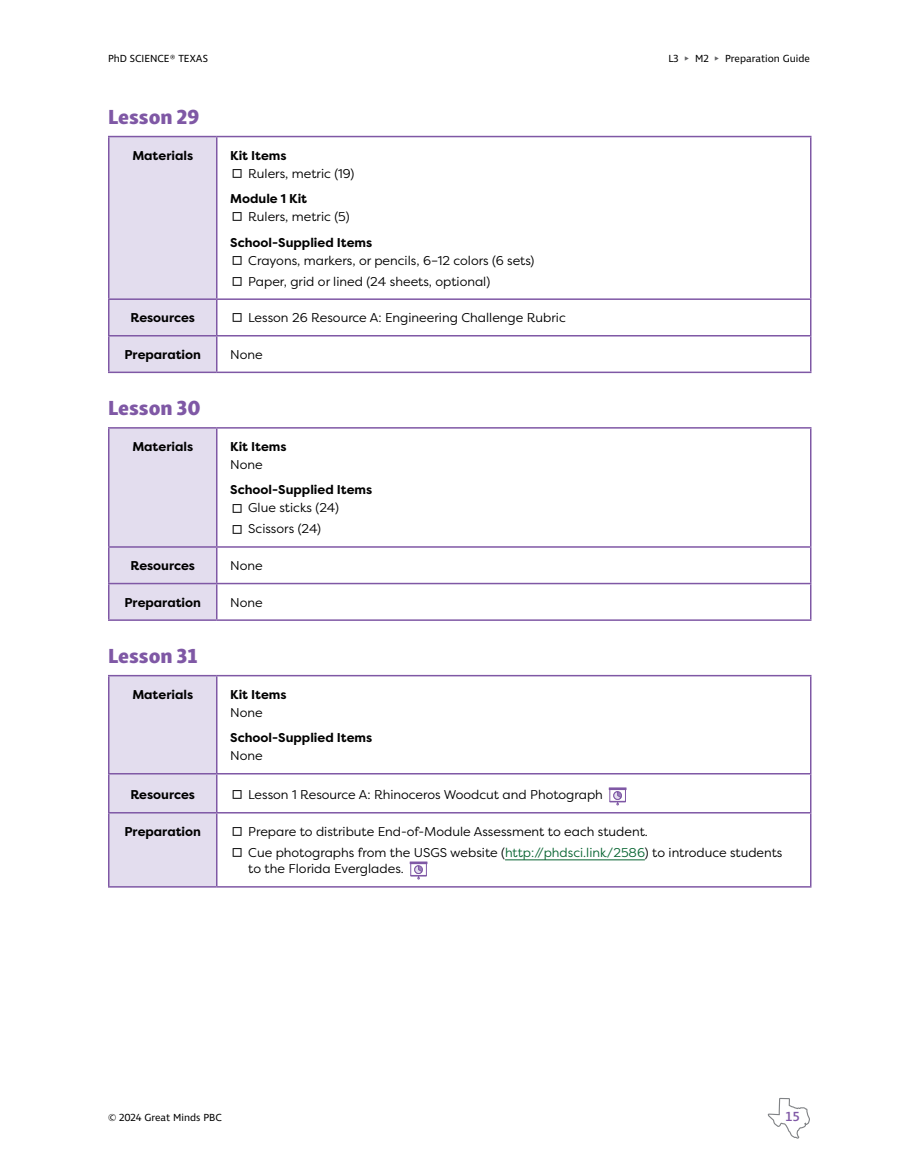
<style>
.page{position:relative;width:918px;height:1175px;background:#fff}
.page>*{position:absolute;margin:0;border:0;box-sizing:border-box;transform-origin:0 0}
.t1{font:33px "Skolar Sans Latn";color:#000}
.t2{font:21px "Skolar Sans Latn Eb";color:#7f58a5}
.t3{font:500 13.5px "Ingra";color:#7f58a5}
.t4{font:12.75px/16.5px "Filson Pro";color:#000}
.t5{font:700 12.75px "Filson Pro";color:#000}
.t6{font:10.5px "Ingra";color:#000}
.s1{color:#636466}
.s2{font-family:"Skolar Sans Latn";font-size:33px}
.s3{color:#096532}
</style>
<div class="page">
<div style="left:110px;top:137px;width:106px;height:234px;background:#e3ddee"></div>
<hr style="left:108px;top:136px;width:109px;height:1px;background:#7f58a5">
<hr style="left:108px;top:137px;width:2px;height:161px;background:#7f58a5">
<hr style="left:217px;top:136px;width:595px;height:1px;background:#7f58a5">
<hr style="left:810px;top:137px;width:2px;height:161px;background:#7f58a5">
<hr style="left:108px;top:298px;width:109px;height:2px;background:#7f58a5">
<hr style="left:108px;top:300px;width:2px;height:35px;background:#7f58a5">
<hr style="left:217px;top:298px;width:595px;height:2px;background:#7f58a5">
<hr style="left:810px;top:300px;width:2px;height:35px;background:#7f58a5">
<hr style="left:108px;top:335px;width:109px;height:1px;background:#7f58a5">
<hr style="left:108px;top:336px;width:2px;height:35px;background:#7f58a5">
<hr style="left:217px;top:335px;width:595px;height:1px;background:#7f58a5">
<hr style="left:810px;top:336px;width:2px;height:35px;background:#7f58a5">
<hr style="left:108px;top:371px;width:109px;height:2px;background:#7f58a5">
<hr style="left:217px;top:371px;width:595px;height:2px;background:#7f58a5">
<hr style="left:216px;top:137px;width:2px;height:161px;background:#7f58a5">
<hr style="left:216px;top:300px;width:2px;height:35px;background:#7f58a5">
<hr style="left:216px;top:336px;width:2px;height:35px;background:#7f58a5">
<div style="left:110px;top:428px;width:106px;height:191px;background:#e3ddee"></div>
<hr style="left:108px;top:427px;width:109px;height:1px;background:#7f58a5">
<hr style="left:108px;top:428px;width:2px;height:118px;background:#7f58a5">
<hr style="left:217px;top:427px;width:595px;height:1px;background:#7f58a5">
<hr style="left:810px;top:428px;width:2px;height:118px;background:#7f58a5">
<hr style="left:108px;top:546px;width:109px;height:2px;background:#7f58a5">
<hr style="left:108px;top:548px;width:2px;height:35px;background:#7f58a5">
<hr style="left:217px;top:546px;width:595px;height:2px;background:#7f58a5">
<hr style="left:810px;top:548px;width:2px;height:35px;background:#7f58a5">
<hr style="left:108px;top:583px;width:109px;height:1px;background:#7f58a5">
<hr style="left:108px;top:584px;width:2px;height:35px;background:#7f58a5">
<hr style="left:217px;top:583px;width:595px;height:1px;background:#7f58a5">
<hr style="left:810px;top:584px;width:2px;height:35px;background:#7f58a5">
<hr style="left:108px;top:619px;width:109px;height:2px;background:#7f58a5">
<hr style="left:217px;top:619px;width:595px;height:2px;background:#7f58a5">
<hr style="left:216px;top:428px;width:2px;height:118px;background:#7f58a5">
<hr style="left:216px;top:548px;width:2px;height:35px;background:#7f58a5">
<hr style="left:216px;top:584px;width:2px;height:35px;background:#7f58a5">
<div style="left:110px;top:676px;width:106px;height:210px;background:#e3ddee"></div>
<hr style="left:108px;top:675px;width:109px;height:1px;background:#7f58a5">
<hr style="left:108px;top:676px;width:2px;height:97px;background:#7f58a5">
<hr style="left:217px;top:675px;width:595px;height:1px;background:#7f58a5">
<hr style="left:810px;top:676px;width:2px;height:97px;background:#7f58a5">
<hr style="left:108px;top:773px;width:109px;height:1px;background:#7f58a5">
<hr style="left:108px;top:774px;width:2px;height:38px;background:#7f58a5">
<hr style="left:217px;top:773px;width:595px;height:1px;background:#7f58a5">
<hr style="left:810px;top:774px;width:2px;height:38px;background:#7f58a5">
<hr style="left:108px;top:812px;width:109px;height:1px;background:#7f58a5">
<hr style="left:108px;top:813px;width:2px;height:73px;background:#7f58a5">
<hr style="left:217px;top:812px;width:595px;height:1px;background:#7f58a5">
<hr style="left:810px;top:813px;width:2px;height:73px;background:#7f58a5">
<hr style="left:108px;top:886px;width:109px;height:1px;background:#7f58a5">
<hr style="left:217px;top:886px;width:595px;height:1px;background:#7f58a5">
<hr style="left:216px;top:676px;width:2px;height:97px;background:#7f58a5">
<hr style="left:216px;top:774px;width:2px;height:38px;background:#7f58a5">
<hr style="left:216px;top:813px;width:2px;height:73px;background:#7f58a5">
<div style="left:610px;top:788px;width:15px;height:13px;background:#f6f4f9"></div>
<div style="left:609px;top:788px;width:17px;height:14px;border:1px solid #7f58a5"></div>
<hr style="left:609px;top:787px;width:18px;height:3px;background:#7f58a5">
<svg style="left:610px;top:791px;width:16px;height:14px"></svg>
<hr style="left:505px;top:859px;width:140px;height:1px;background:#096532">
<div style="left:411px;top:862px;width:15px;height:14px;background:#eae4f0"></div>
<div style="left:410px;top:862px;width:17px;height:14px;border:1px solid #7f58a5"></div>
<hr style="left:410px;top:861px;width:17px;height:3px;background:#7f58a5">
<svg style="left:411px;top:865px;width:16px;height:14px"></svg>
<svg style="left:767px;top:1097px;width:43px;height:42px"></svg>
<p class="t6" style="left:108px;top:52px;width:101px">PhD SCIENCE® TEXAS</p>
<p class="t6" style="left:668px;top:52px;width:143px">L3 <span class="s1">▸</span> M2 <span class="s1">▸</span> Preparation Guide</p>
<h3 class="t2" style="left:108px;top:99px;width:93px">Lesson 29</h3>
<p class="t5" style="left:132px;top:147px;width:62px">Materials</p>
<p class="t5" style="left:230px;top:147px;width:58px">Kit Items</p>
<h1 class="t1" style="left:230px;top:145px;width:16px">□</h1>
<p class="t4" style="left:248px;top:165px;width:108px">Rulers, metric (19)</p>
<p class="t5" style="left:230px;top:191px;width:78px">Module 1 Kit</p>
<h1 class="t1" style="left:230px;top:189px;width:16px">□</h1>
<p class="t4" style="left:248px;top:208px;width:103px">Rulers, metric (5)</p>
<p class="t5" style="left:230px;top:234px;width:144px">School-Supplied Items</p>
<h1 class="t1" style="left:230px;top:232px;width:16px">□</h1>
<p class="t4" style="left:248px;top:252px;width:288px">Crayons, markers, or pencils, 6–12 colors (6 sets)</p>
<h1 class="t1" style="left:230px;top:253px;width:16px">□</h1>
<p class="t4" style="left:248px;top:273px;width:244px">Paper, grid or lined (24 sheets, optional)</p>
<p class="t5" style="left:130px;top:310px;width:66px">Resources</p>
<h1 class="t1" style="left:230px;top:290px;width:16px">□</h1>
<p class="t4" style="left:248px;top:309px;width:319px">Lesson 26 Resource A: Engineering Challenge Rubric</p>
<p class="t5" style="left:124px;top:346px;width:78px">Preparation</p>
<p class="t4" style="left:230px;top:346px;width:34px">None</p>
<h3 class="t2" style="left:108px;top:390px;width:94px">Lesson 30</h3>
<p class="t5" style="left:132px;top:438px;width:62px">Materials</p>
<p class="t5" style="left:230px;top:438px;width:58px">Kit Items</p>
<p class="t4" style="left:230px;top:456px;width:34px">None</p>
<p class="t5" style="left:230px;top:482px;width:144px">School-Supplied Items</p>
<h1 class="t1" style="left:230px;top:480px;width:16px">□</h1>
<p class="t4" style="left:248px;top:499px;width:92px">Glue sticks (24)</p>
<h1 class="t1" style="left:230px;top:501px;width:16px">□</h1>
<p class="t4" style="left:248px;top:520px;width:74px">Scissors (24)</p>
<p class="t5" style="left:130px;top:557px;width:66px">Resources</p>
<p class="t4" style="left:230px;top:557px;width:34px">None</p>
<p class="t5" style="left:125px;top:594px;width:78px">Preparation</p>
<p class="t4" style="left:230px;top:593px;width:34px">None</p>
<h3 class="t2" style="left:108px;top:637px;width:91px">Lesson 31</h3>
<p class="t5" style="left:132px;top:686px;width:62px">Materials</p>
<p class="t5" style="left:230px;top:686px;width:58px">Kit Items</p>
<p class="t4" style="left:230px;top:703px;width:34px">None</p>
<p class="t5" style="left:230px;top:729px;width:144px">School-Supplied Items</p>
<p class="t4" style="left:230px;top:747px;width:34px">None</p>
<p class="t5" style="left:130px;top:786px;width:66px">Resources</p>
<p class="t4" style="left:230px;top:786px;width:374px"><span class="s2">□</span> Lesson 1 Resource A: Rhinoceros Woodcut and Photograph</p>
<p class="t5" style="left:125px;top:823px;width:78px">Preparation</p>
<p class="t4" style="left:230px;top:822px;width:419px"><span class="s2">□</span> Prepare to distribute End-of-Module Assessment to each student.</p>
<p class="t4" style="left:248px;top:843px;width:536px;text-indent:-18px"><span class="s2">□</span> Cue photographs from the USGS website (<span class="s3">http://phdsci.link/2586</span>) to introduce students to the Florida Everglades.</p>
<p class="t6" style="left:108px;top:1110px;width:115px">© 2024 Great Minds PBC</p>
<p class="t3" style="left:785px;top:1108px;width:16px">15</p>
</div>
